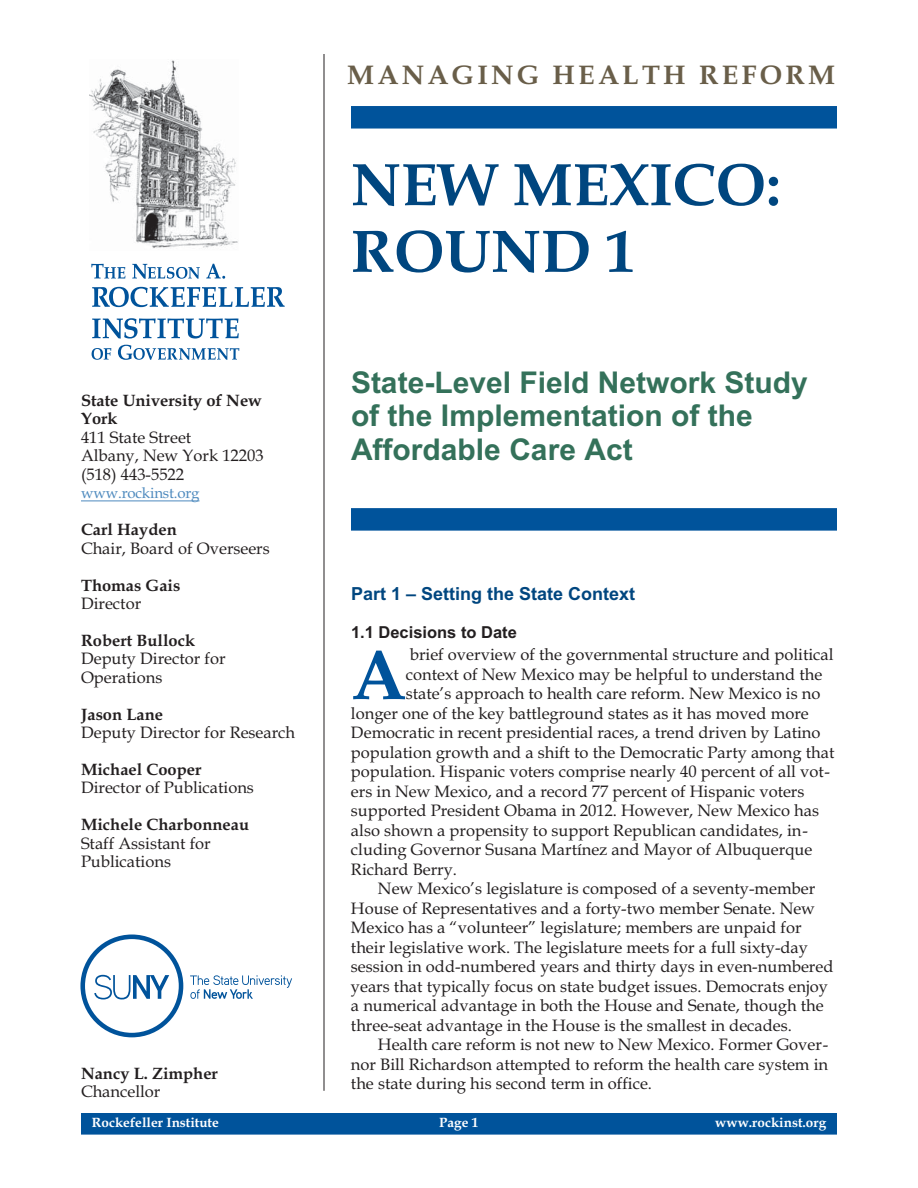
<style>
.page{position:relative;width:918px;height:1188px;background:#fff}
.page>*{position:absolute;margin:0;border:0;box-sizing:border-box;transform-origin:0 0}
.t1{font:700 70.5px "Book Antiqua";color:#00539b}
.t2{font:700 60px/66.6px "Book Antiqua";color:#00467f}
.t3{font:700 30px/33.3px "Arial";color:#34715a}
.t4{font:700 27px "Book Antiqua";letter-spacing:.12em;color:#695e49}
.t5{font:700 18px "Arial";color:#00467f}
.t6{font:16.5px/18.5px "Book Antiqua";color:#231f20}
.t7{font:700 16.5px/18.3px "Book Antiqua";color:#231f20}
.t8{font:700 16.5px "Arial";color:#231f20}
.t9{font:15px "Book Antiqua";letter-spacing:-.01em;color:#4e8abe}
.t10{font:700 13.5px "Book Antiqua";color:#fff}
</style>
<div class="page">
<div style="left:81px;top:1113px;width:756px;height:22px;background:#00539b"></div>
<hr style="left:324px;top:54px;width:1px;height:1037px;background:#231f20">
<div style="left:351px;top:106px;width:486px;height:23px;background:#00539b"></div>
<div style="left:351px;top:508px;width:486px;height:23px;background:#00539b"></div>
<svg style="left:91px;top:264px;width:34px;height:15px"></svg>
<svg style="left:132px;top:264px;width:68px;height:15px"></svg>
<svg style="left:206px;top:264px;width:19px;height:15px"></svg>
<svg style="left:92px;top:348px;width:19px;height:12px"></svg>
<svg style="left:118px;top:345px;width:121px;height:15px"></svg>
<svg style="left:92px;top:287px;width:193px;height:20px"></svg>
<svg style="left:92px;top:318px;width:147px;height:21px"></svg>
<img style="left:90px;top:60px;width:148px;height:188px">
<hr style="left:81px;top:500px;width:119px;height:1px;background:#4e8abe">
<svg style="left:190px;top:975px;width:102px;height:24px"></svg>
<svg style="left:80px;top:935px;width:103px;height:102px"></svg>
<h3 class="t4" style="left:347px;top:64px;width:490px">MANAGING HEALTH REFORM</h3>
<h2 class="t2" style="left:351px;top:158px;width:431px">NEW MEXICO:<br>ROUND 1</h2>
<h3 class="t3" style="left:351px;top:369px;width:458px">State-Level Field Network Study of the Implementation of the<br>Affordable Care Act</h3>
<p class="t7" style="left:81px;top:393px;width:183px">State University of New<br>York</p>
<p class="t6" style="left:81px;top:430px;width:184px">411 State Street<br>Albany, New York 12203 (518) 443-5522</p>
<p class="t9" style="left:81px;top:487px;width:120px">www.rockinst.org</p>
<p class="t7" style="left:81px;top:522px;width:97px">Carl Hayden</p>
<p class="t6" style="left:81px;top:541px;width:190px">Chair, Board of Overseers</p>
<p class="t7" style="left:81px;top:578px;width:101px">Thomas Gais</p>
<p class="t6" style="left:81px;top:596px;width:62px">Director</p>
<p class="t7" style="left:81px;top:633px;width:116px">Robert Bullock</p>
<p class="t6" style="left:81px;top:651px;width:146px">Deputy Director for<br>Operations</p>
<p class="t7" style="left:81px;top:707px;width:84px">Jason Lane</p>
<p class="t6" style="left:81px;top:725px;width:216px">Deputy Director for Research</p>
<p class="t7" style="left:81px;top:762px;width:122px">Michael Cooper</p>
<p class="t6" style="left:81px;top:780px;width:174px">Director of Publications</p>
<p class="t7" style="left:81px;top:817px;width:170px">Michele Charbonneau</p>
<p class="t6" style="left:81px;top:836px;width:131px">Staff Assistant for<br>Publications</p>
<p class="t5" style="left:351px;top:587px;width:286px">Part 1 – Setting the State Context</p>
<p class="t8" style="left:351px;top:626px;width:167px">1.1 Decisions to Date</p>
<h1 class="t1" style="left:351px;top:648px;width:56px">A</h1>
<p class="t6" style="left:410px;top:647px;width:425px">brief overview of the governmental structure and political</p>
<p class="t6" style="left:406px;top:667px;width:418px">context of New Mexico may be helpful to understand the</p>
<p class="t6" style="left:406px;top:686px;width:416px">state’s approach to health care reform. New Mexico is no</p>
<p class="t6" style="left:351px;top:706px;width:459px">longer one of the key battleground states as it has moved more</p>
<p class="t6" style="left:351px;top:725px;width:471px">Democratic in recent presidential races, a trend driven by Latino</p>
<p class="t6" style="left:351px;top:745px;width:485px">population growth and a shift to the Democratic Party among that</p>
<p class="t6" style="left:351px;top:764px;width:481px">population. Hispanic voters comprise nearly 40 percent of all vot-</p>
<p class="t6" style="left:351px;top:784px;width:455px">ers in New Mexico, and a record 77 percent of Hispanic voters</p>
<p class="t6" style="left:351px;top:803px;width:470px">supported President Obama in 2012. However, New Mexico has</p>
<p class="t6" style="left:351px;top:823px;width:458px">also shown a propensity to support Republican candidates, in-</p>
<p class="t6" style="left:351px;top:842px;width:463px">cluding Governor Susana Martínez and Mayor of Albuquerque</p>
<p class="t6" style="left:351px;top:862px;width:108px">Richard Berry.</p>
<p class="t6" style="left:378px;top:881px;width:439px">New Mexico’s legislature is composed of a seventy-member</p>
<p class="t6" style="left:351px;top:901px;width:466px">House of Representatives and a forty-two member Senate. New</p>
<p class="t6" style="left:351px;top:920px;width:452px">Mexico has a “volunteer” legislature; members are unpaid for</p>
<p class="t6" style="left:351px;top:940px;width:459px">their legislative work. The legislature meets for a full sixty-day</p>
<p class="t6" style="left:351px;top:959px;width:484px">session in odd-numbered years and thirty days in even-numbered</p>
<p class="t6" style="left:351px;top:979px;width:479px">years that typically focus on state budget issues. Democrats enjoy</p>
<p class="t6" style="left:351px;top:998px;width:474px">a numerical advantage in both the House and Senate, though the</p>
<p class="t6" style="left:351px;top:1018px;width:442px">three-seat advantage in the House is the smallest in decades.</p>
<p class="t6" style="left:378px;top:1037px;width:452px">Health care reform is not new to New Mexico. Former Gover-</p>
<p class="t6" style="left:351px;top:1057px;width:479px">nor Bill Richardson attempted to reform the health care system in</p>
<p class="t6" style="left:351px;top:1076px;width:303px">the state during his second term in office.</p>
<p class="t7" style="left:81px;top:1066px;width:139px">Nancy L. Zimpher</p>
<p class="t6" style="left:81px;top:1084px;width:81px">Chancellor</p>
<p class="t10" style="left:92px;top:1118px;width:129px">Rockefeller Institute</p>
<p class="t10" style="left:439px;top:1118px;width:41px">Page 1</p>
<p class="t10" style="left:715px;top:1118px;width:113px">www.rockinst.org</p>
</div>
